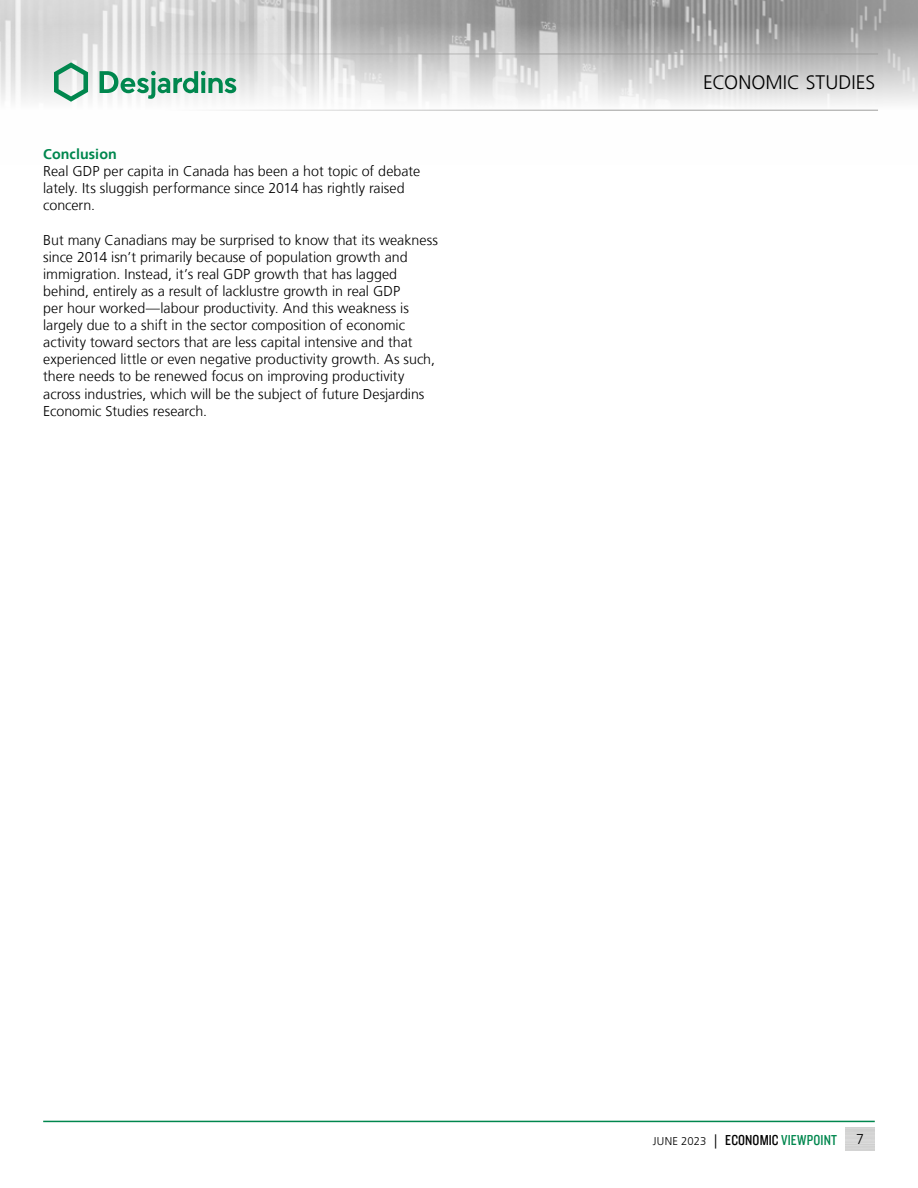
<style>
.page{position:relative;width:918px;height:1188px;background:#fff}
.page>*{position:absolute;margin:0;border:0;box-sizing:border-box;transform-origin:0 0}
.t1{font:300 19.5px "Frutiger LT";letter-spacing:.005em;color:#000}
.t2{font:15px "Knockout 29 Junior Ltweight";letter-spacing:.005em;color:#00874e}
.t3{font:300 14.25px/17.1px "Frutiger LT";color:#000}
.t4{font:700 14.25px "Frutiger LT";letter-spacing:.005em;color:#00874e}
.s1{font-family:"Frutiger LT";font-weight:300;font-size:11.25px;color:#000}
.s2{font-family:"Frutiger LT";font-weight:300;font-size:14.25px;color:#000}
.s3{color:#000}
</style>
<div class="page">
<img style="left:0;top:0;width:918px;height:110px">
<hr style="left:0;top:54px;width:878px;height:1px;background:#9d9d9c">
<hr style="left:0;top:110px;width:878px;height:1px;background:#9d9d9c">
<svg style="left:54px;top:62px;width:34px;height:40px"></svg>
<svg style="left:100px;top:71px;width:136px;height:28px"></svg>
<hr style="left:43px;top:1121px;width:832px;height:1px;background:#00874e">
<p class="t4" style="left:43px;top:146px;width:75px">Conclusion</p>
<p class="t3" style="left:43px;top:163px;width:379px">Real GDP per capita in Canada has been a hot topic of debate lately. Its sluggish performance since 2014 has rightly raised concern.</p>
<p class="t3" style="left:43px;top:231px;width:396px">But many Canadians may be surprised to know that its weakness since 2014 isn’t primarily because of population growth and immigration. Instead, it’s real GDP growth that has lagged behind, entirely as a result of lacklustre growth in real GDP<br>per hour worked—labour productivity. And this weakness is largely due to a shift in the sector composition of economic activity toward sectors that are less capital intensive and that experienced little or even negative productivity growth. As such, there needs to be renewed focus on improving productivity across industries, which will be the subject of future Desjardins Economic Studies research.</p>
<h1 class="t1" style="left:703px;top:72px;width:174px">ECONOMIC STUDIES</h1>
<p class="t2" style="left:653px;top:1130px;width:186px"><span class="s1">JUNE 2023</span> <span class="s2">|</span> <span class="s3">ECONOMIC</span> VIEWPOINT</p>
<p class="t3" style="left:856px;top:1131px;width:9px">7</p>
</div>
